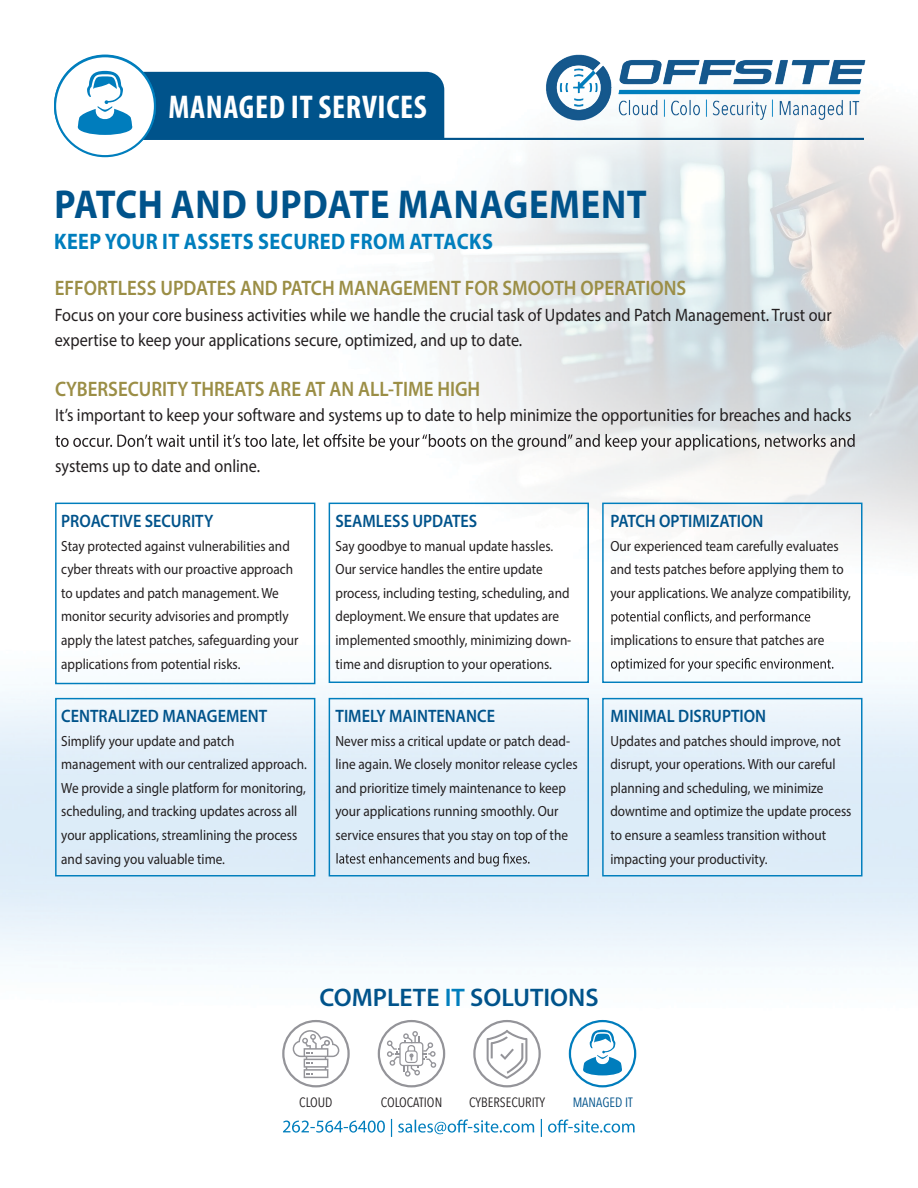
<style>
.page{position:relative;width:918px;height:1188px;background:#fff}
.page>*{position:absolute;margin:0;border:0;box-sizing:border-box;transform-origin:0 0}
.t1{font:700 40.5px "Myriad Pro";letter-spacing:.02em;color:#00538b;scale:.9 1}
.t2{font:700 condensed 33px "Myriad Pro";letter-spacing:.02em;color:#fff}
.t3{font:600 25.5px "Myriad Pro";color:#00538b}
.t4{font:700 22.5px "Myriad Pro";letter-spacing:.02em;color:#007ebd;scale:.9 1}
.t5{font:600 21px "Myriad Pro";color:#9b8e46;scale:.9 1}
.t6{font:18px/25.5px "Myriad Pro";color:#231f20;scale:.9 1}
.t7{font:600 18px "Myriad Pro";color:#00538b;scale:.9 1}
.t8{font:14.7px/23.5px "Myriad Pro";color:#231f20;scale:.9 1}
.t9{font:13.5px "Avenir Next Condensed";color:#231f20}
.t10{font:13.5px "Avenir Next Condensed";color:#00538b}
.s1{color:#007ebd}
</style>
<div class="page">
<img style="left:0;top:54px;width:918px;height:1065px">
<svg style="left:283px;top:1119px;width:352px;height:18px"></svg>
<svg style="left:570px;top:1021px;width:65px;height:65px"></svg>
<svg style="left:583px;top:1030px;width:39px;height:38px"></svg>
<div style="left:583px;top:1064px;width:39px;height:11px;background:#007dbd;border-radius:50%"></div>
<div style="left:569px;top:1020px;width:67px;height:67px;border:2px solid #007dbd;border-radius:50%"></div>
<svg style="left:474px;top:1022px;width:66px;height:65px"></svg>
<svg style="left:487px;top:1030px;width:40px;height:49px"></svg>
<div style="left:473px;top:1020px;width:68px;height:67px;border:2px solid #949499;border-radius:50%"></div>
<svg style="left:379px;top:1021px;width:65px;height:65px"></svg>
<svg style="left:387px;top:1031px;width:50px;height:46px"></svg>
<div style="left:378px;top:1020px;width:67px;height:67px;border:2px solid #949499;border-radius:50%"></div>
<svg style="left:283px;top:1021px;width:66px;height:66px"></svg>
<svg style="left:293px;top:1030px;width:46px;height:48px"></svg>
<div style="left:282px;top:1020px;width:68px;height:67px;border:2px solid #949499;border-radius:50%"></div>
<img style="left:537px;top:54px;width:337px;height:83px">
<hr style="left:125px;top:138px;width:739px;height:2px;background:#00538b">
<svg style="left:55px;top:56px;width:100px;height:100px"></svg>
<div style="left:54px;top:55px;width:102px;height:102px;border:2px solid #007ebd;border-radius:50%"></div>
<div style="left:59px;top:59px;width:92px;height:91px;background:#fff;border-radius:50%"></div>
<svg style="left:78px;top:71px;width:366px;height:68px;background:#276f9f"></svg>
<div style="left:78px;top:120px;width:54px;height:15px;background:#007dbd;border-radius:50%"></div>
<svg style="left:55px;top:434px;width:800px;height:17px"></svg>
<div style="left:55px;top:503px;width:260px;height:181px;border:1px solid #007ebd"></div>
<div style="left:55px;top:698px;width:260px;height:178px;border:1px solid #007ebd"></div>
<svg style="left:336px;top:853px;width:194px;height:14px;background:#b7c2cc"></svg>
<div style="left:329px;top:698px;width:260px;height:178px;border:1px solid #007ebd"></div>
<div style="left:602px;top:698px;width:261px;height:178px;border:1px solid #007ebd"></div>
<div style="left:329px;top:503px;width:260px;height:180px;border:1px solid #007ebd"></div>
<svg style="left:611px;top:611px;width:199px;height:13px"></svg>
<svg style="left:611px;top:658px;width:222px;height:14px"></svg>
<div style="left:602px;top:503px;width:261px;height:180px;border:1px solid #007ebd"></div>
<h2 class="t2" style="left:169px;top:87px;width:260px">MANAGED IT SERVICES</h2>
<h1 class="t1" style="left:54px;top:178px;width:660px">PATCH AND UPDATE MANAGEMENT</h1>
<h3 class="t4" style="left:54px;top:227px;width:489px">KEEP YOUR IT ASSETS SECURED FROM ATTACKS</h3>
<h3 class="t5" style="left:55px;top:275px;width:703px">EFFORTLESS UPDATES AND PATCH MANAGEMENT FOR SMOOTH OPERATIONS</h3>
<p class="t6" style="left:55px;top:302px;width:865px">Focus on your core business activities while we handle the crucial task of Updates and Patch Management. Trust our expertise to keep your applications secure, optimized, and up to date.</p>
<h3 class="t5" style="left:55px;top:375px;width:474px">CYBERSECURITY THREATS ARE AT AN ALL-TIME HIGH</h3>
<p class="t6" style="left:55px;top:402px;width:886px">It’s important to keep your software and systems up to date to help minimize the opportunities for breaches and hacks</p>
<p class="t6" style="left:55px;top:453px;width:229px">systems up to date and online.</p>
<p class="t7" style="left:61px;top:510px;width:171px">PROACTIVE SECURITY</p>
<p class="t8" style="left:61px;top:534px;width:265px">Stay protected against vulnerabilities and cyber threats with our proactive approach to updates and patch management. We monitor security advisories and promptly apply the latest patches, safeguarding your applications from potential risks.</p>
<p class="t7" style="left:61px;top:705px;width:230px">CENTRALIZED MANAGEMENT</p>
<p class="t8" style="left:61px;top:729px;width:275px">Simplify your update and patch management with our centralized approach.<br>We provide a single platform for monitoring, scheduling, and tracking updates across all your applications, streamlining the process and saving you valuable time.</p>
<p class="t7" style="left:336px;top:510px;width:159px">SEAMLESS UPDATES</p>
<p class="t8" style="left:336px;top:534px;width:264px">Say goodbye to manual update hassles.<br>Our service handles the entire update process, including testing, scheduling, and deployment. We ensure that updates are implemented smoothly, minimizing down&shy;time and disruption to your operations.</p>
<p class="t7" style="left:610px;top:510px;width:172px">PATCH OPTIMIZATION</p>
<p class="t8" style="left:610px;top:534px;width:269px">Our experienced team carefully evaluates and tests patches before applying them to your applications. We analyze compatibility,</p>
<p class="t8" style="left:610px;top:628px;width:239px">implications to ensure that patches are</p>
<p class="t7" style="left:336px;top:705px;width:179px">TIMELY MAINTENANCE</p>
<p class="t8" style="left:336px;top:729px;width:270px">Never miss a critical update or patch dead&shy;line again. We closely monitor release cycles and prioritize timely maintenance to keep your applications running smoothly. Our service ensures that you stay on top of the</p>
<p class="t7" style="left:610px;top:705px;width:175px">MINIMAL DISRUPTION</p>
<p class="t8" style="left:610px;top:729px;width:269px">Updates and patches should improve, not disrupt, your operations. With our careful planning and scheduling, we minimize downtime and optimize the update process to ensure a seamless transition without impacting your productivity.</p>
<h3 class="t3" style="left:319px;top:982px;width:281px">COMPLETE <span class="s1">IT</span> SOLUTIONS</h3>
<p class="t9" style="left:299px;top:1091px;width:35px">CLOUD</p>
<p class="t9" style="left:381px;top:1091px;width:63px">COLOCATION</p>
<p class="t9" style="left:469px;top:1091px;width:77px">CYBERSECURITY</p>
<p class="t10" style="left:573px;top:1091px;width:62px">MANAGED IT</p>
</div>
